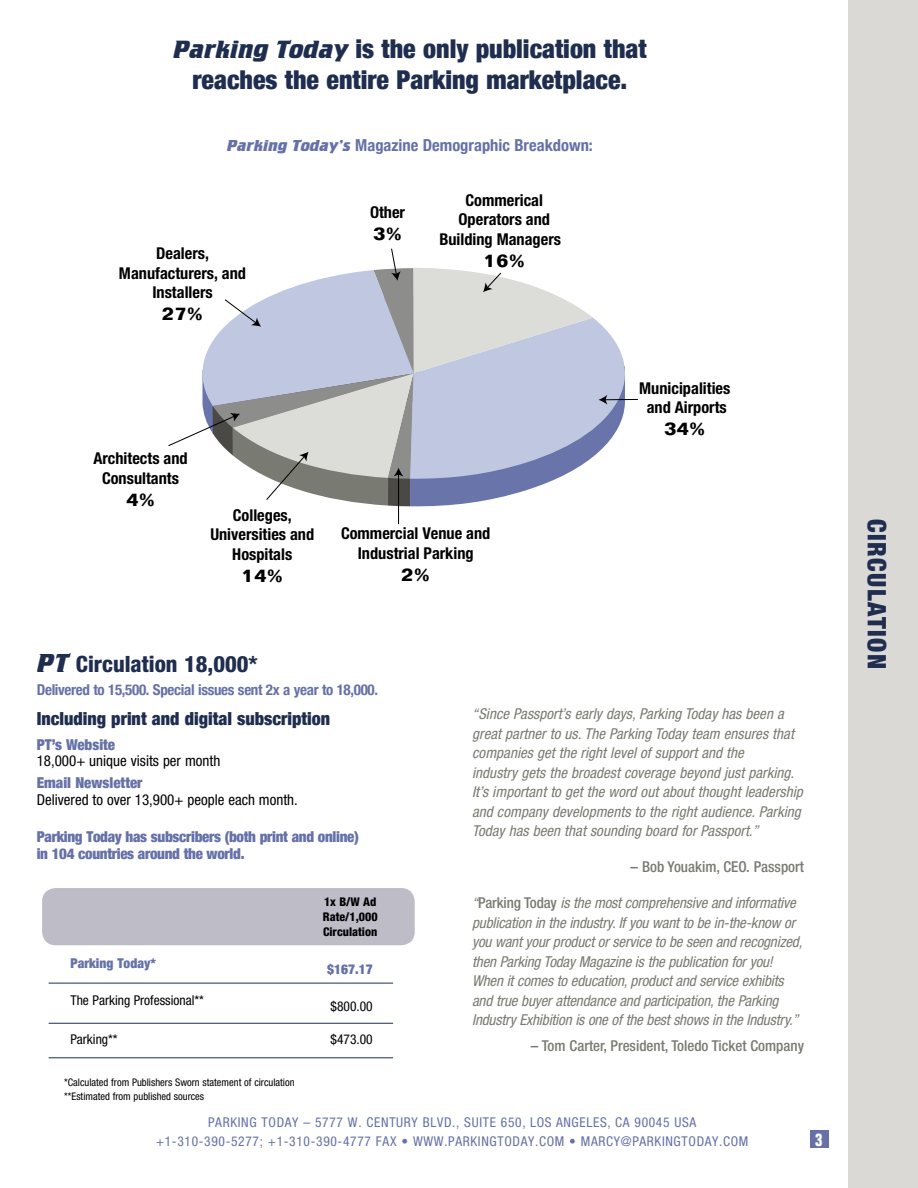
<style>
.page{position:relative;width:918px;height:1188px;background:#fff}
.page>*{position:absolute;margin:0;border:0;box-sizing:border-box;transform-origin:0 0}
.t1{font:900 condensed 25.95px/31.2px "Helvetica Neue";color:#1f2d4f;text-align:center}
.t2{font:900 condensed 25.5px "Helvetica Neue";letter-spacing:.05em;color:#1f2d4f}
.t3{font:800 condensed 22.5px "Helvetica Neue";color:#1f2d4f}
.t4{font:700 18.3px "Folio BT";letter-spacing:.03em;color:#000}
.t5{font:900 condensed 18px "Helvetica Neue";color:#1f2d4f}
.t6{font:700 condensed 18px "Folio BT";color:#fff}
.t7{font:700 condensed 16.5px "Helvetica Neue";color:#6571a7}
.t8{font:700 condensed 16.35px/19.6px "Helvetica Neue";color:#000;text-align:center}
.t9{font:italic condensed 15px/19.5px "Helvetica Neue";color:#787b71}
.t10{font:900 condensed 15px/16.5px "Helvetica Neue";letter-spacing:-.02em;color:#6571a7}
.t11{font:condensed 15px "Helvetica Neue";color:#000}
.t12{font:500 condensed 15px "Helvetica Neue";color:#787b71}
.t13{font:700 condensed 15px "Helvetica Neue";letter-spacing:-.02em;color:#6571a7}
.t14{font:900 condensed 15px "Helvetica Neue";color:#6571a7}
.t15{font:condensed 13.5px/19.5px "Helvetica Neue";letter-spacing:.05em;color:#6571a7;text-align:center}
.t16{font:condensed 13.5px "Helvetica Neue";color:#000}
.t17{font:900 condensed 13.5px "Helvetica Neue";color:#6571a7}
.t18{font:800 condensed 12px/15px "Helvetica Neue";color:#000;text-align:justify}
.t19{font:condensed 10.5px/13.5px "Helvetica Neue";color:#000}
.s1{font-family:"Crillee Bold Italic Plain";font-weight:400;font-stretch:normal}
.s2{font-family:"Crillee Bold Italic Plain";font-weight:400;font-stretch:normal;font-size:27px}
.s3{font-weight:500;font-style:normal}
</style>
<div class="page">
<div style="left:810px;top:1130px;width:18px;height:18px;background:#6571a7"></div>
<div style="left:848px;top:0;width:70px;height:1188px;background:#dad9d6"></div>
<div style="left:42px;top:888px;width:373px;height:57px;background:#bdbcc7;border-radius:14px"></div>
<hr style="left:398px;top:474px;width:1px;height:50px;background:#000">
<svg style="left:168px;top:248px;width:470px;height:259px"></svg>
<hr style="left:49px;top:983px;width:344px;height:1px;background:#1f2d4f">
<hr style="left:49px;top:1023px;width:344px;height:1px;background:#1f2d4f">
<hr style="left:49px;top:1058px;width:344px;height:1px;background:#1f2d4f">
<h1 class="t1" style="left:173px;top:32px;width:475px"><span class="s1">Parking Today</span> is the only publication that reaches the entire Parking marketplace.</h1>
<p class="t7" style="left:227px;top:132px;width:368px"><span class="s1">Parking Today’s</span> Magazine Demographic Breakdown:</p>
<p class="t8" style="left:119px;top:242px;width:129px">Dealers,<br>Manufacturers, and<br>Installers</p>
<p class="t4" style="left:162px;top:302px;width:42px">27%</p>
<p class="t8" style="left:370px;top:202px;width:37px">Other</p>
<p class="t4" style="left:373px;top:223px;width:30px">3%</p>
<p class="t8" style="left:439px;top:189px;width:123px">Commerical<br>Operators and<br>Building Managers</p>
<p class="t4" style="left:484px;top:249px;width:42px">16%</p>
<p class="t8" style="left:93px;top:447px;width:96px">Architects and<br>Consultants</p>
<p class="t4" style="left:126px;top:488px;width:30px">4%</p>
<p class="t8" style="left:210px;top:504px;width:105px">Colleges,<br>Universities and<br>Hospitals</p>
<p class="t4" style="left:242px;top:564px;width:42px">14%</p>
<p class="t8" style="left:341px;top:522px;width:151px">Commercial Venue and<br>Industrial Parking</p>
<p class="t4" style="left:402px;top:563px;width:30px">2%</p>
<p class="t8" style="left:639px;top:377px;width:93px">Municipalities and Airports</p>
<p class="t4" style="left:664px;top:418px;width:42px">34%</p>
<h3 class="t3" style="left:37px;top:650px;width:222px"><span class="s2">PT</span> Circulation 18,000*</h3>
<p class="t13" style="left:37px;top:677px;width:343px">Delivered to 15,500. Special issues sent 2x a year to 18,000.</p>
<p class="t5" style="left:37px;top:703px;width:295px">Including print and digital subscription</p>
<p class="t14" style="left:37px;top:732px;width:80px">PT’s Website</p>
<p class="t11" style="left:37px;top:752px;width:185px">18,000+ unique visits per month</p>
<p class="t14" style="left:37px;top:770px;width:107px">Email Newsletter</p>
<p class="t11" style="left:37px;top:791px;width:263px">Delivered to over 13,900+ people each month.</p>
<p class="t10" style="left:37px;top:828px;width:324px">Parking Today has subscribers (both print and online) in 104 countries around the world.</p>
<p class="t18" style="left:323px;top:894px;width:56px">1x B/W Ad Rate/1,000<br>Circulation</p>
<p class="t17" style="left:70px;top:952px;width:87px">Parking Today*</p>
<p class="t17" style="left:327px;top:958px;width:47px">$167.17</p>
<p class="t16" style="left:70px;top:993px;width:135px">The Parking Professional**</p>
<p class="t16" style="left:331px;top:999px;width:44px">$800.00</p>
<p class="t16" style="left:70px;top:1032px;width:49px">Parking**</p>
<p class="t16" style="left:331px;top:1032px;width:44px">$473.00</p>
<p class="t19" style="left:64px;top:1076px;width:232px">*Calculated from Publishers Sworn statement of circulation **Estimated from published sources</p>
<p class="t9" style="left:472px;top:704px;width:332px">“Since Passport’s early days, Parking Today has been a great partner to us. The Parking Today team ensures that companies get the right level of support and the<br>industry gets the broadest coverage beyond just parking.<br>It’s important to get the word out about thought leadership and company developments to the right audience. Parking Today has been that sounding board for Passport.”</p>
<p class="t12" style="left:631px;top:858px;width:175px">– Bob Youakim, CEO. Passport</p>
<p class="t9" style="left:472px;top:893px;width:332px">“<span class="s3">Parking Today</span> is the most comprehensive and informative publication in the industry. If you want to be in-the-know or you want your product or service to be seen and recognized, then Parking Today Magazine is the publication for you!<br>When it comes to education, product and service exhibits and true buyer attendance and participation, the Parking Industry Exhibition is one of the best shows in the Industry.”</p>
<p class="t12" style="left:531px;top:1036px;width:275px">– Tom Carter, President, Toledo Ticket Company</p>
<p class="t15" style="left:156px;top:1112px;width:594px">PARKING TODAY – 5777 W. CENTURY BLVD., SUITE 650, LOS ANGELES, CA 90045 USA +1-310-390-5277; +1-310-390-4777 FAX • WWW.PARKINGTODAY.COM • MARCY@PARKINGTODAY.COM</p>
<p class="t6" style="left:815px;top:1128px;width:9px">3</p>
<h2 class="t2" style="left:898px;top:519px;width:151px;rotate:90deg">CIRCULATION</h2>
</div>
